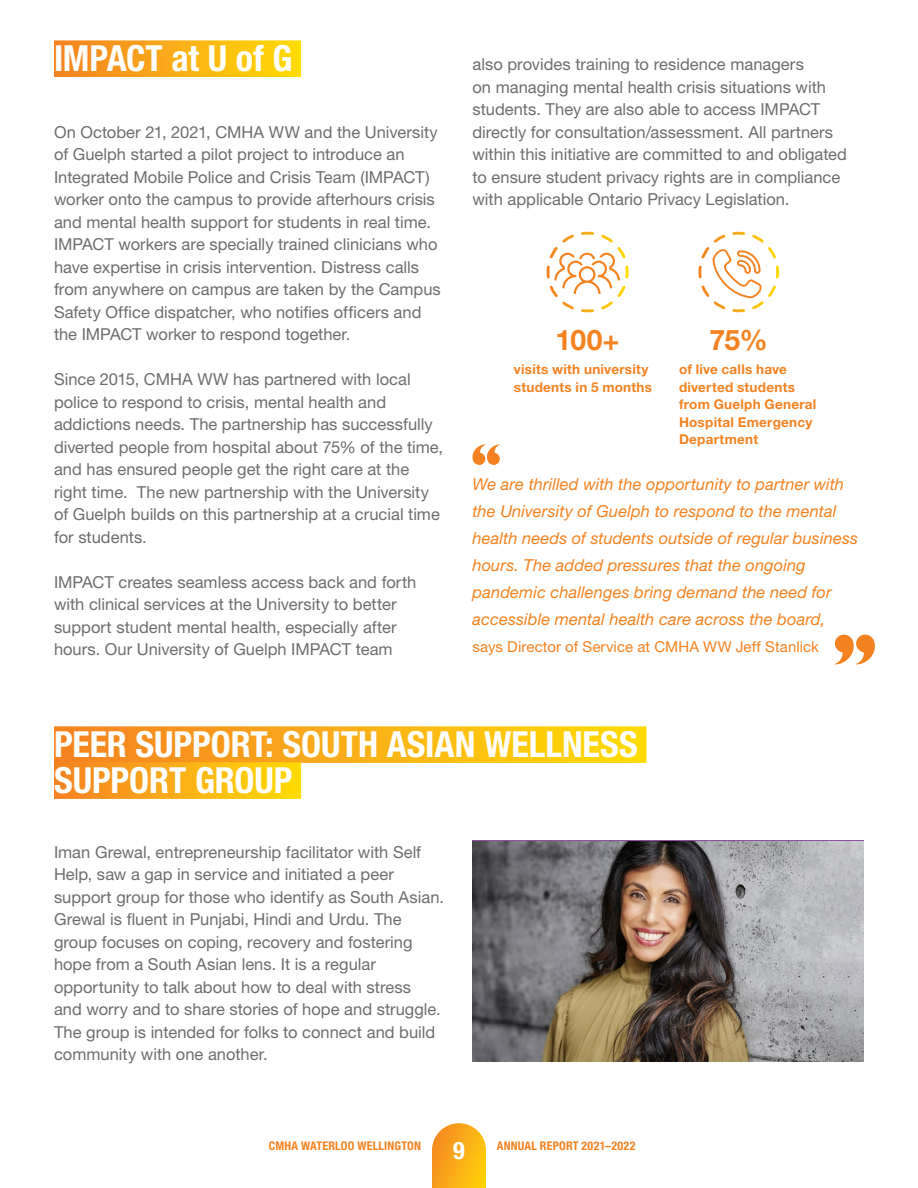
<style>
.page{position:relative;width:918px;height:1188px;background:#fff}
.page>*{position:absolute;margin:0;border:0;box-sizing:border-box;transform-origin:0 0}
.t1{font:700 condensed 36px/36px "Helvetica Neue LT Std";color:#fff}
.t2{font:700 28.35px "Helvetica Neue LT Std";color:#f58220}
.t3{font:700 condensed 24px "Helvetica Neue LT Std";color:#fff}
.t4{font:16.5px/22.5px "Helvetica Neue LT Std";color:#6c6d70}
.t5{font:italic 16.5px/27px "Helvetica Neue LT Std";letter-spacing:.005em;color:#f58220}
.t6{font:15px "Helvetica Neue LT Std";letter-spacing:.005em;color:#f58220}
.t7{font:700 13.5px/17.5px "Helvetica Neue LT Std";letter-spacing:.02em;color:#f58220}
.t8{font:700 condensed 12px "Helvetica Neue LT Std";letter-spacing:.015em;color:#f58220}
</style>
<div class="page">
<svg style="left:432px;top:1123px;width:54px;height:65px;background:#fab32c"></svg>
<div style="left:54px;top:40px;width:247px;height:37px;background:linear-gradient(to right,#f58125,#ffdc05)"></div>
<svg style="left:546px;top:231px;width:83px;height:82px"></svg>
<svg style="left:698px;top:231px;width:81px;height:82px"></svg>
<div style="left:54px;top:726px;width:592px;height:37px;background:linear-gradient(to right,#f58125,#ffdc05)"></div>
<div style="left:54px;top:762px;width:247px;height:37px;background:linear-gradient(to right,#f58125,#ffdc05)"></div>
<svg style="left:472px;top:444px;width:28px;height:21px"></svg>
<svg style="left:835px;top:635px;width:40px;height:29px"></svg>
<img style="left:472px;top:841px;width:392px;height:220px">
<h1 class="t1" style="left:54px;top:40px;width:240px">IMPACT at U of G</h1>
<p class="t4" style="left:54px;top:120px;width:388px">On October 21, 2021, CMHA WW and the University of Guelph started a pilot project to introduce an Integrated Mobile Police and Crisis Team (IMPACT) worker onto the campus to provide afterhours crisis and mental health support for students in real time.<br>IMPACT workers are specially trained clinicians who have expertise in crisis intervention. Distress calls from anywhere on campus are taken by the Campus Safety Office dispatcher, who notifies officers and the IMPACT worker to respond together.</p>
<p class="t4" style="left:54px;top:368px;width:391px">Since 2015, CMHA WW has partnered with local police to respond to crisis, mental health and addictions needs. The partnership has successfully diverted people from hospital about 75% of the time, and has ensured people get the right care at the right time. The new partnership with the University of Guelph builds on this partnership at a crucial time for students.</p>
<p class="t4" style="left:54px;top:570px;width:364px">IMPACT creates seamless access back and forth with clinical services at the University to better support student mental health, especially after hours. Our University of Guelph IMPACT team</p>
<p class="t4" style="left:473px;top:53px;width:376px">also provides training to residence managers<br>on managing mental health crisis situations with students. They are also able to access IMPACT directly for consultation/assessment. All partners within this initiative are committed to and obligated to ensure student privacy rights are in compliance with applicable Ontario Privacy Legislation.</p>
<h2 class="t2" style="left:556px;top:322px;width:66px">100+</h2>
<h2 class="t2" style="left:710px;top:323px;width:60px">75%</h2>
<p class="t7" style="left:514px;top:360px;width:140px">visits with university students in 5 months</p>
<p class="t7" style="left:679px;top:360px;width:139px">of live calls have diverted students from Guelph General<br>Hospital Emergency<br>Department</p>
<p class="t5" style="left:473px;top:471px;width:387px">We are thrilled with the opportunity to partner with the University of Guelph to respond to the mental health needs of students outside of regular business hours. The added pressures that the ongoing pandemic challenges bring demand the need for accessible mental health care across the board,</p>
<p class="t6" style="left:472px;top:638px;width:348px">says Director of Service at CMHA WW Jeff Stanlick</p>
<h1 class="t1" style="left:54px;top:726px;width:585px">PEER SUPPORT: SOUTH ASIAN WELLNESS<br>SUPPORT GROUP</h1>
<p class="t4" style="left:54px;top:840px;width:391px">Iman Grewal, entrepreneurship facilitator with Self Help, saw a gap in service and initiated a peer support group for those who identify as South Asian.<br>Grewal is fluent in Punjabi, Hindi and Urdu. The group focuses on coping, recovery and fostering hope from a South Asian lens. It is a regular opportunity to talk about how to deal with stress<br>and worry and to share stories of hope and struggle.<br>The group is intended for folks to connect and build community with one another.</p>
<p class="t8" style="left:269px;top:1139px;width:154px">CMHA WATERLOO WELLINGTON</p>
<p class="t8" style="left:497px;top:1139px;width:140px">ANNUAL REPORT 2021–2022</p>
<h3 class="t3" style="left:453px;top:1136px;width:13px">9</h3>
</div>
